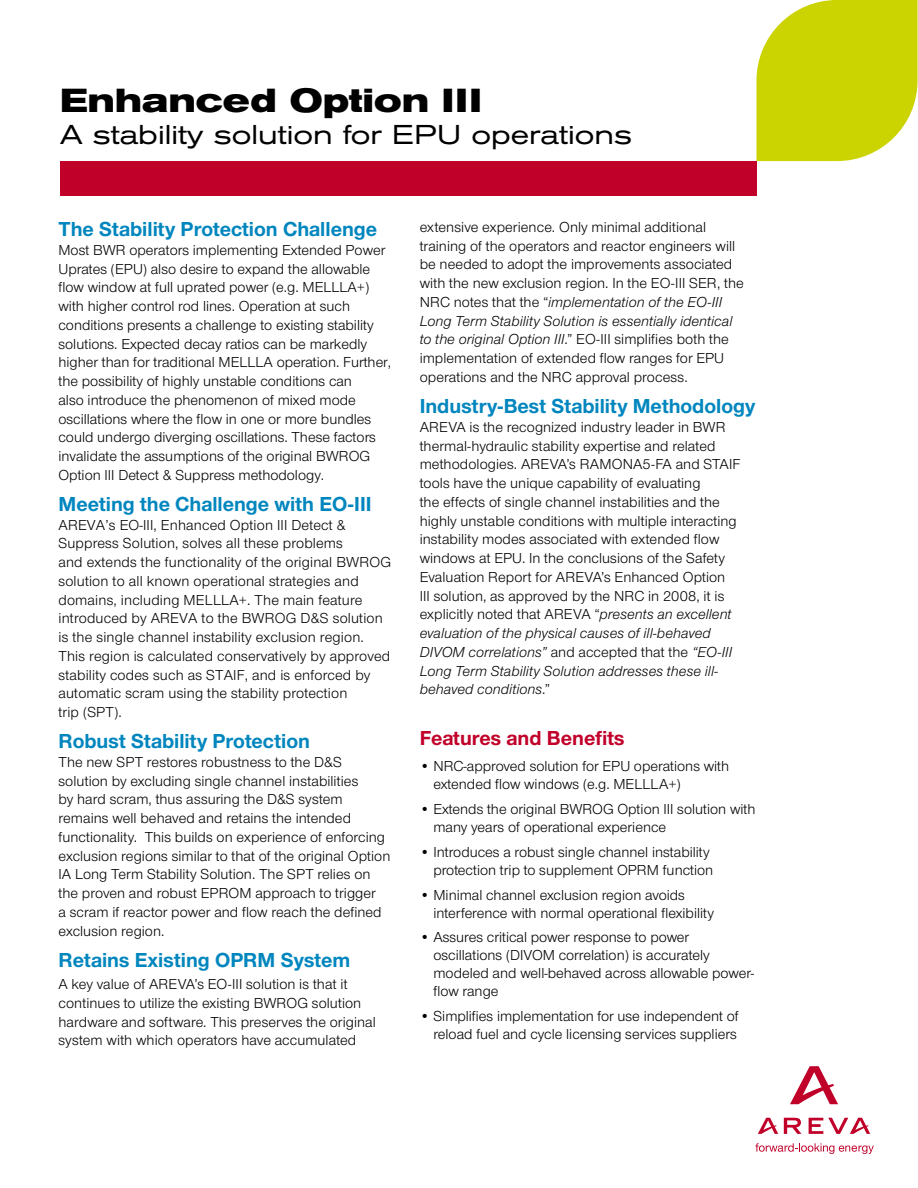
<style>
.page{position:relative;width:918px;height:1188px;background:#fff}
.page>*{position:absolute;margin:0;border:0;box-sizing:border-box;transform-origin:0 0}
.t1{font:700 expanded 33px "Akzidenz Grotesk BE";letter-spacing:.01em;color:#000}
.t2{font:expanded 27px "Akzidenz Grotesk BE";color:#000}
.t3{font:700 21px "Nimbus AREVA";color:#0086be}
.t4{font:700 21px "Nimbus AREVA";color:#c1002a}
.t5{font:15px/18.8px "Nimbus AREVA";color:#000}
.s1{font-style:italic}
</style>
<div class="page">
<svg style="left:756px;top:0;width:162px;height:161px"></svg>
<div style="left:60px;top:161px;width:696px;height:34px;background:#c1002a"></div>
<svg style="left:790px;top:1066px;width:48px;height:38px"></svg>
<svg style="left:784px;top:1118px;width:17px;height:16px"></svg>
<svg style="left:758px;top:1118px;width:20px;height:16px"></svg>
<svg style="left:809px;top:1118px;width:61px;height:16px"></svg>
<svg style="left:755px;top:1143px;width:119px;height:11px"></svg>
<h1 class="t1" style="left:60px;top:81px;width:423px">Enhanced Option III</h1>
<h2 class="t2" style="left:60px;top:119px;width:574px">A stability solution for EPU operations</h2>
<h3 class="t3" style="left:58px;top:217px;width:320px">The Stability Protection Challenge</h3>
<p class="t5" style="left:58px;top:241px;width:334px">Most BWR operators implementing Extended Power Uprates (EPU) also desire to expand the allowable flow window at full uprated power (e.g. MELLLA+) with higher control rod lines. Operation at such conditions presents a challenge to existing stability solutions. Expected decay ratios can be markedly higher than for traditional MELLLA operation. Further, the possibility of highly unstable conditions can<br>also introduce the phenomenon of mixed mode oscillations where the flow in one or more bundles could undergo diverging oscillations. These factors invalidate the assumptions of the original BWROG Option III Detect &amp; Suppress methodology.</p>
<h3 class="t3" style="left:58px;top:491px;width:315px">Meeting the Challenge with EO-III</h3>
<p class="t5" style="left:59px;top:515px;width:334px">AREVA’s EO-III, Enhanced Option III Detect &amp; Suppress Solution, solves all these problems<br>and extends the functionality of the original BWROG solution to all known operational strategies and domains, including MELLLA+. The main feature introduced by AREVA to the BWROG D&amp;S solution is the single channel instability exclusion region.<br>This region is calculated conservatively by approved stability codes such as STAIF, and is enforced by automatic scram using the stability protection<br>trip (SPT).</p>
<h3 class="t3" style="left:58px;top:729px;width:253px">Robust Stability Protection</h3>
<p class="t5" style="left:58px;top:753px;width:333px">The new SPT restores robustness to the D&amp;S solution by excluding single channel instabilities<br>by hard scram, thus assuring the D&amp;S system remains well behaved and retains the intended functionality. This builds on experience of enforcing exclusion regions similar to that of the original Option IA Long Term Stability Solution. The SPT relies on the proven and robust EPROM approach to trigger<br>a scram if reactor power and flow reach the defined exclusion region.</p>
<h3 class="t3" style="left:58px;top:947px;width:293px">Retains Existing OPRM System</h3>
<p class="t5" style="left:58px;top:975px;width:319px">A key value of AREVA’s EO-III solution is that it continues to utilize the existing BWROG solution hardware and software. This preserves the original system with which operators have accumulated</p>
<p class="t5" style="left:420px;top:218px;width:326px">extensive experience. Only minimal additional training of the operators and reactor engineers will be needed to adopt the improvements associated with the new exclusion region. In the EO-III SER, the NRC notes that the “<span class="s1">implementation of the EO-III Long Term Stability Solution is essentially identical to the original Option III</span>.” EO-III simplifies both the implementation of extended flow ranges for EPU operations and the NRC approval process.</p>
<h3 class="t3" style="left:420px;top:394px;width:337px">Industry-Best Stability Methodology</h3>
<p class="t5" style="left:420px;top:418px;width:322px">AREVA is the recognized industry leader in BWR thermal-hydraulic stability expertise and related methodologies. AREVA’s RAMONA5-FA and STAIF tools have the unique capability of evaluating<br>the effects of single channel instabilities and the highly unstable conditions with multiple interacting instability modes associated with extended flow windows at EPU. In the conclusions of the Safety Evaluation Report for AREVA’s Enhanced Option<br>III solution, as approved by the NRC in 2008, it is explicitly noted that AREVA “<span class="s1">presents an excellent evaluation of the physical causes of ill-behaved DIVOM correlations”</span> and accepted that the <span class="s1">“EO-III Long Term Stability Solution addresses these ill&shy;behaved conditions</span>.”</p>
<h3 class="t4" style="left:420px;top:725px;width:206px">Features and Benefits</h3>
<p class="t5" style="left:433px;top:757px;width:297px;line-height:18px;text-indent:-14px">• NRC-approved solution for EPU operations with extended flow windows (e.g. MELLLA+)</p>
<p class="t5" style="left:433px;top:800px;width:323px;line-height:18px;text-indent:-14px">• Extends the original BWROG Option III solution with many years of operational experience</p>
<p class="t5" style="left:420px;top:843px;width:295px;line-height:18px;text-align:right">• Introduces a robust single channel instability protection trip to supplement OPRM function</p>
<p class="t5" style="left:433px;top:886px;width:282px;line-height:18px;text-indent:-14px">• Minimal channel exclusion region avoids interference with normal operational flexibility</p>
<p class="t5" style="left:433px;top:928px;width:322px;line-height:18px;text-indent:-14px">• Assures critical power response to power oscillations (DIVOM correlation) is accurately modeled and well-behaved across allowable power&shy;flow range</p>
<p class="t5" style="left:420px;top:1007px;width:321px;line-height:18px;text-align:right">• Simplifies implementation for use independent of reload fuel and cycle licensing services suppliers</p>
</div>
